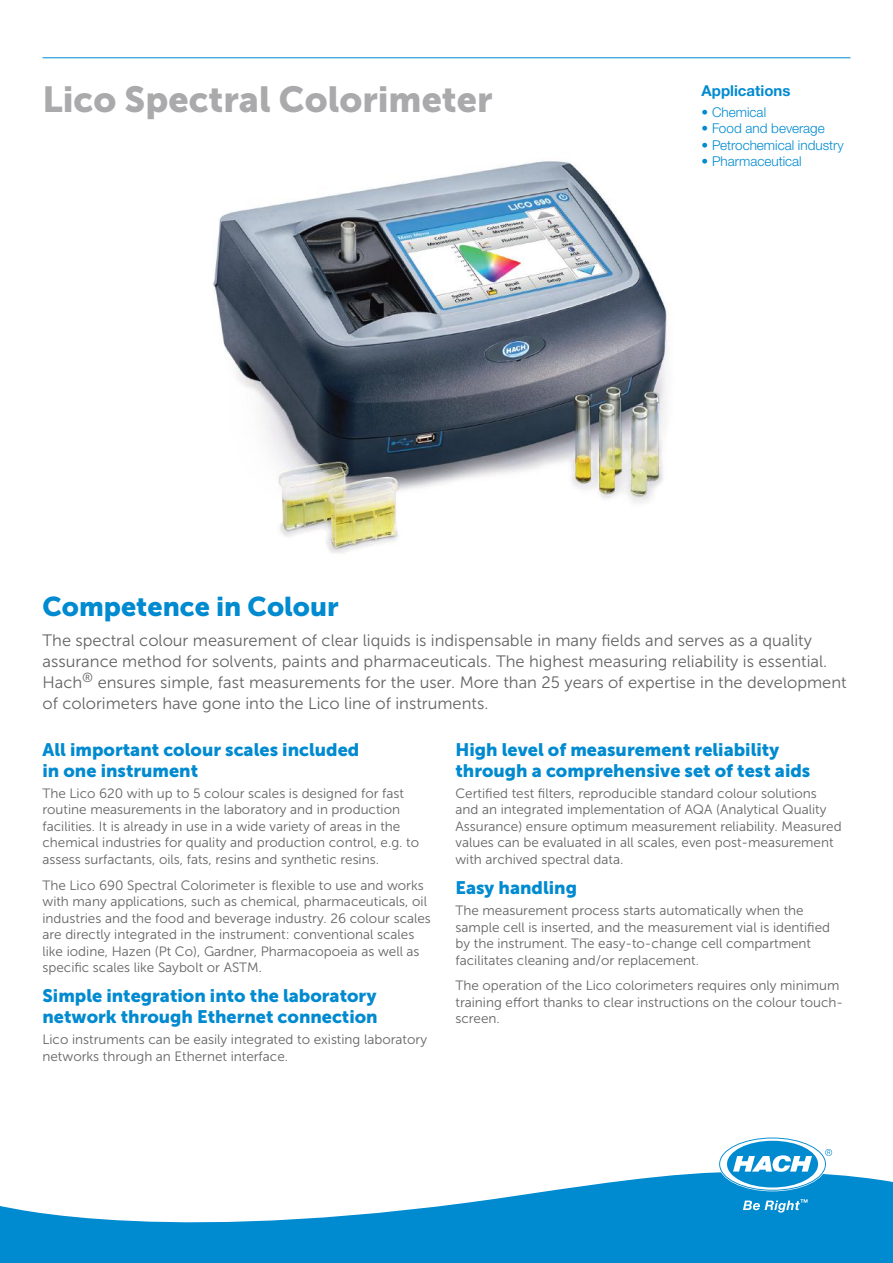
<style>
.page{position:relative;width:893px;height:1263px;background:#fff}
.page>*{position:absolute;margin:0;border:0;box-sizing:border-box;transform-origin:0 0}
.t1{font:36px "Museo Sans 900";color:#aaaaac}
.t2{font:27px "Museo Sans 900";color:#008ad0}
.t3{font:18px/21px "Museo Sans 900";color:#008ad0}
.t4{font:16.5px/21px "Museo Sans 300";color:#656365}
.t5{font:700 15px "Helvetica Neue LTW1 G";color:#008ad0}
.t6{font:13.5px/16.5px "Museo Sans 300";color:#656365}
.t7{font:300 13.5px "Helvetica Neue LTW1 G";color:#008ad0}
</style>
<div class="page">
<hr style="left:43px;top:57px;width:807px;height:1px;background:#008ad0">
<svg style="left:0;top:1172px;width:893px;height:91px;fill:#008ad0"></svg>
<svg style="left:720px;top:1138px;width:112px;height:52px"></svg>
<svg style="left:743px;top:1199px;width:64px;height:13px"></svg>
<img style="left:213px;top:161px;width:454px;height:393px">
<h1 class="t1" style="left:43px;top:79px;width:452px">Lico Spectral Colorimeter</h1>
<p class="t5" style="left:702px;top:81px;width:90px">Applications</p>
<p class="t7" style="left:702px;top:104px;width:66px">• Chemical</p>
<p class="t7" style="left:702px;top:120px;width:125px">• Food and beverage</p>
<p class="t7" style="left:702px;top:137px;width:144px">• Petrochemical industry</p>
<p class="t7" style="left:702px;top:153px;width:102px">• Pharmaceutical</p>
<h2 class="t2" style="left:43px;top:591px;width:298px">Competence in Colour</h2>
<p class="t4" style="left:43px;top:630px;width:806px">The spectral colour measurement of clear liquids is indispensable in many fields and serves as a quality assurance method for solvents, paints and pharmaceuticals. The highest measuring reliability is essential.<br>Hach<sup>®</sup> ensures simple, fast measurements for the user. More than 25 years of expertise in the development of colorimeters have gone into the Lico line of instruments.</p>
<h3 class="t3" style="left:43px;top:739px;width:318px">All important colour scales included in one instrument</h3>
<p class="t6" style="left:43px;top:785px;width:378px">The Lico 620 with up to 5 colour scales is designed for fast routine measurements in the laboratory and in production facilities. It is already in use in a wide variety of areas in the chemical industries for quality and production control, e.g. to assess surfactants, oils, fats, resins and synthetic resins.</p>
<p class="t6" style="left:43px;top:877px;width:390px">The Lico 690 Spectral Colorimeter is flexible to use and works with many applications, such as chemical, pharmaceuticals, oil industries and the food and beverage industry. 26 colour scales are directly integrated in the instrument: conventional scales like iodine, Hazen (Pt Co), Gardner, Pharmacopoeia as well as specific scales like Saybolt or ASTM.</p>
<h3 class="t3" style="left:43px;top:985px;width:337px">Simple integration into the laboratory network through Ethernet connection</h3>
<p class="t6" style="left:43px;top:1031px;width:386px">Lico instruments can be easily integrated to existing laboratory networks through an Ethernet interface.</p>
<h3 class="t3" style="left:455px;top:739px;width:356px">High level of measurement reliability through a comprehensive set of test aids</h3>
<p class="t6" style="left:455px;top:785px;width:388px">Certified test filters, reproducible standard colour solutions and an integrated implementation of AQA (Analytical Quality Assurance) ensure optimum measurement reliability. Measured values can be evaluated in all scales, even post-measurement with archived spectral data.</p>
<h3 class="t3" style="left:455px;top:877px;width:123px">Easy handling</h3>
<p class="t6" style="left:455px;top:902px;width:376px">The measurement process starts automatically when the sample cell is inserted, and the measurement vial is identified by the instrument. The easy-to-change cell compartment facilitates cleaning and/or replacement.</p>
<p class="t6" style="left:455px;top:977px;width:389px">The operation of the Lico colorimeters requires only minimum training effort thanks to clear instructions on the colour touch&shy;screen.</p>
</div>
